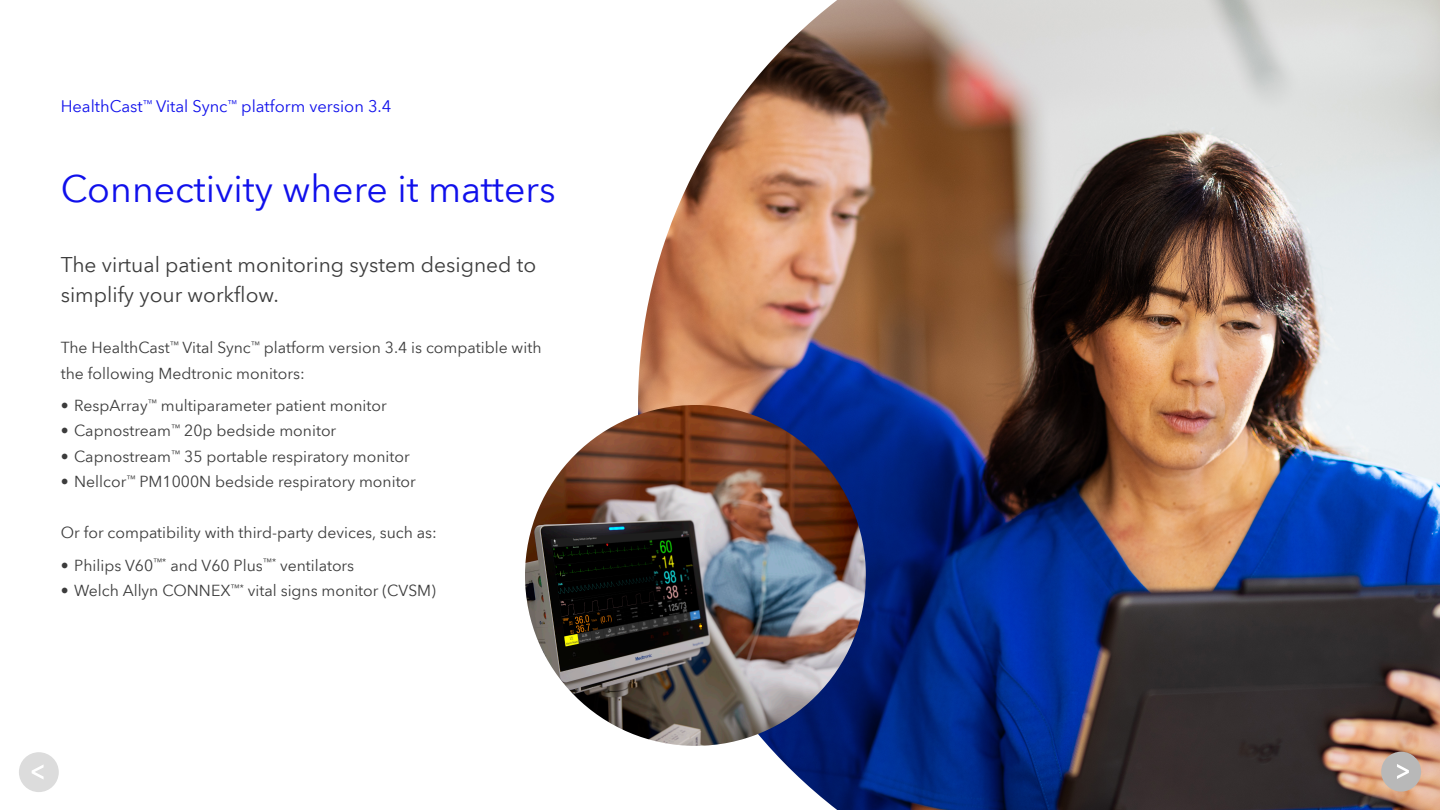
<style>
.page{position:relative;width:1440px;height:810px;background:#fff}
.page>*{position:absolute;margin:0;border:0;box-sizing:border-box;transform-origin:0 0}
.t1{font:37.5px "Avenir Next World";color:#1010eb}
.t2{font:21px/30px "Avenir Next World";color:#3c3c3c}
.t3{font:16.5px "Avenir Next World";color:#1010eb}
.t4{font:15.75px/25.5px "Avenir Next World";color:#3c3c3c}
</style>
<div class="page">
<img style="left:638px;top:0;width:802px;height:810px">
<div style="left:1381px;top:752px;width:40px;height:40px;background:#b8b8b8;border-radius:50%"></div>
<svg style="left:1397px;top:764px;width:12px;height:15px"></svg>
<div style="left:19px;top:752px;width:40px;height:40px;background:#dcdcdc;border-radius:50%"></div>
<svg style="left:32px;top:765px;width:12px;height:14px"></svg>
<img style="left:525px;top:405px;width:341px;height:341px;border-radius:170px">
<p class="t3" style="left:61px;top:93px;width:332px">HealthCast<sup>™</sup> Vital Sync<sup>™</sup> platform version 3.4</p>
<h1 class="t1" style="left:61px;top:159px;width:496px">Connectivity where it matters</h1>
<h2 class="t2" style="left:61px;top:250px;width:477px">The virtual patient monitoring system designed to simplify your workflow.</h2>
<p class="t4" style="left:61px;top:335px;width:482px">The HealthCast<sup>™</sup> Vital Sync<sup>™</sup> platform version 3.4 is compatible with the following Medtronic monitors:</p>
<p class="t4" style="left:61px;top:393px;width:328px">• RespArray<sup>™</sup> multiparameter patient monitor</p>
<p class="t4" style="left:61px;top:418px;width:277px">• Capnostream<sup>™</sup> 20p bedside monitor</p>
<p class="t4" style="left:61px;top:444px;width:350px">• Capnostream<sup>™</sup> 35 portable respiratory monitor</p>
<p class="t4" style="left:61px;top:469px;width:357px">• Nellcor<sup>™</sup> PM1000N bedside respiratory monitor</p>
<p class="t4" style="left:61px;top:520px;width:378px">Or for compatibility with third-party devices, such as:</p>
<p class="t4" style="left:61px;top:553px;width:295px">• Philips V60<sup>™*</sup> and V60 Plus<sup>™*</sup> ventilators</p>
<p class="t4" style="left:61px;top:578px;width:377px">• Welch Allyn CONNEX<sup>™*</sup> vital signs monitor (CVSM)</p>
</div>
